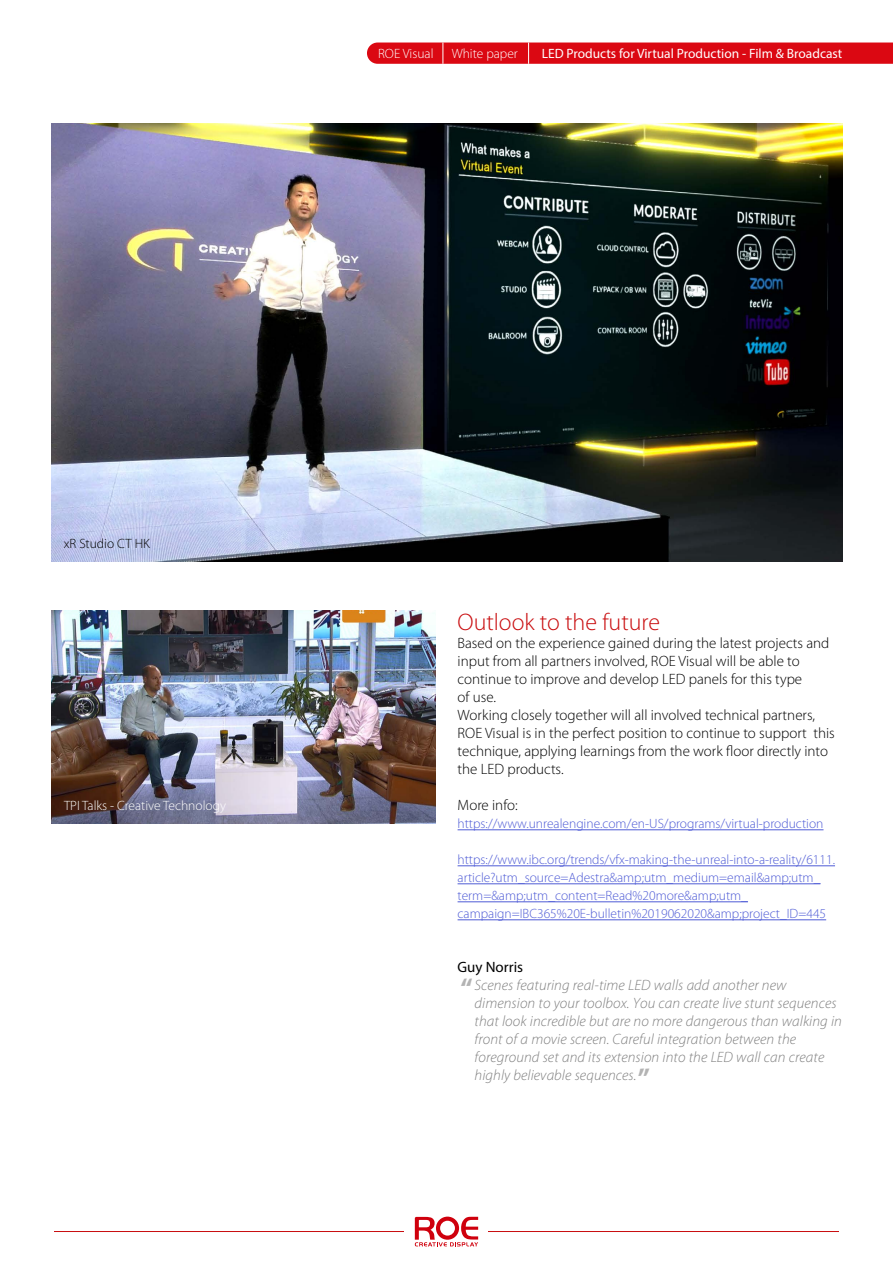
<style>
.page{position:relative;width:893px;height:1263px;background:#fff}
.page>*{position:absolute;margin:0;border:0;box-sizing:border-box;transform-origin:0 0}
.t1{font:700 27px "Myriad Pro";color:#b3b3b3}
.t2{font:300 24px "Myriad Pro";color:#c90d0f}
.t3{font:300 15px/18px "Myriad Pro";color:#000}
.t4{font:italic 300 15px/18px "Myriad Pro";letter-spacing:.005em;color:#808080}
.t5{font:15px "Myriad Pro";color:#000}
.t6{font:300 13.5px/18px "Myriad Pro";color:#4f5cd6}
.t7{font:300 13.5px "Myriad Pro";color:#fff}
.t8{font:13.5px "Myriad Pro";color:#fff}
.t9{font:300 13.5px "Myriad Pro";color:#000}
</style>
<div class="page">
<hr style="left:54px;top:1231px;width:785px;height:1px;background:#c90d0f">
<div style="left:405px;top:1212px;width:83px;height:39px;background:#fff"></div>
<svg style="left:415px;top:1216px;width:63px;height:30px"></svg>
<hr style="left:458px;top:829px;width:365px;height:1px;background:#4f5cd6">
<hr style="left:458px;top:865px;width:377px;height:1px;background:#4f5cd6">
<hr style="left:458px;top:883px;width:362px;height:1px;background:#4f5cd6">
<hr style="left:458px;top:901px;width:290px;height:1px;background:#4f5cd6">
<hr style="left:458px;top:919px;width:368px;height:1px;background:#4f5cd6">
<img style="left:51px;top:610px;width:384px;height:213px">
<img style="left:51px;top:123px;width:791px;height:438px">
<div style="left:367px;top:43px;width:526px;height:21px;background:#db0812"></div>
<p class="t7" style="left:378px;top:46px;width:57px">ROE Visual</p>
<p class="t7" style="left:452px;top:46px;width:68px">White paper</p>
<p class="t8" style="left:542px;top:45px;width:302px">LED Products for Virtual Production - Film &amp; Broadcast</p>
<p class="t9" style="left:64px;top:536px;width:88px">xR Studio CT HK</p>
<p class="t7" style="left:64px;top:798px;width:164px">TPI Talks - Creative Technology</p>
<h2 class="t2" style="left:458px;top:609px;width:204px">Outlook to the future</h2>
<p class="t3" style="left:458px;top:635px;width:379px">Based on the experience gained during the latest projects and input from all partners involved, ROE Visual will be able to continue to improve and develop LED panels for this type<br>of use.<br>Working closely together will all involved technical partners, ROE Visual is in the perfect position to continue to support this technique, applying learnings from the work floor directly into the LED products.</p>
<p class="t3" style="left:458px;top:797px;width:62px">More info:</p>
<p class="t6" style="left:458px;top:815px;width:367px">https://www.unrealengine.com/en-US/programs/virtual-production</p>
<p class="t6" style="left:458px;top:851px;width:379px">https://www.ibc.org/trends/vfx-making-the-unreal-into-a-reality/6111. article?utm_source=Adestra&amp;amp;utm_medium=email&amp;amp;utm_ term=&amp;amp;utm_content=Read%20more&amp;amp;utm_ campaign=IBC365%20E-bulletin%2019062020&amp;amp;project_ID=445</p>
<p class="t5" style="left:458px;top:958px;width:67px">Guy Norris</p>
<p class="t4" style="left:475px;top:977px;width:369px">Scenes featuring real-time LED walls add another new dimension to your toolbox. You can create live stunt sequences that look incredible but are no more dangerous than walking in front of a movie screen. Careful integration between the foreground set and its extension into the LED wall can create highly believable sequences.</p>
<h1 class="t1" style="left:461px;top:970px;width:14px">“</h1>
<h1 class="t1" style="left:638px;top:1060px;width:14px">”</h1>
</div>
